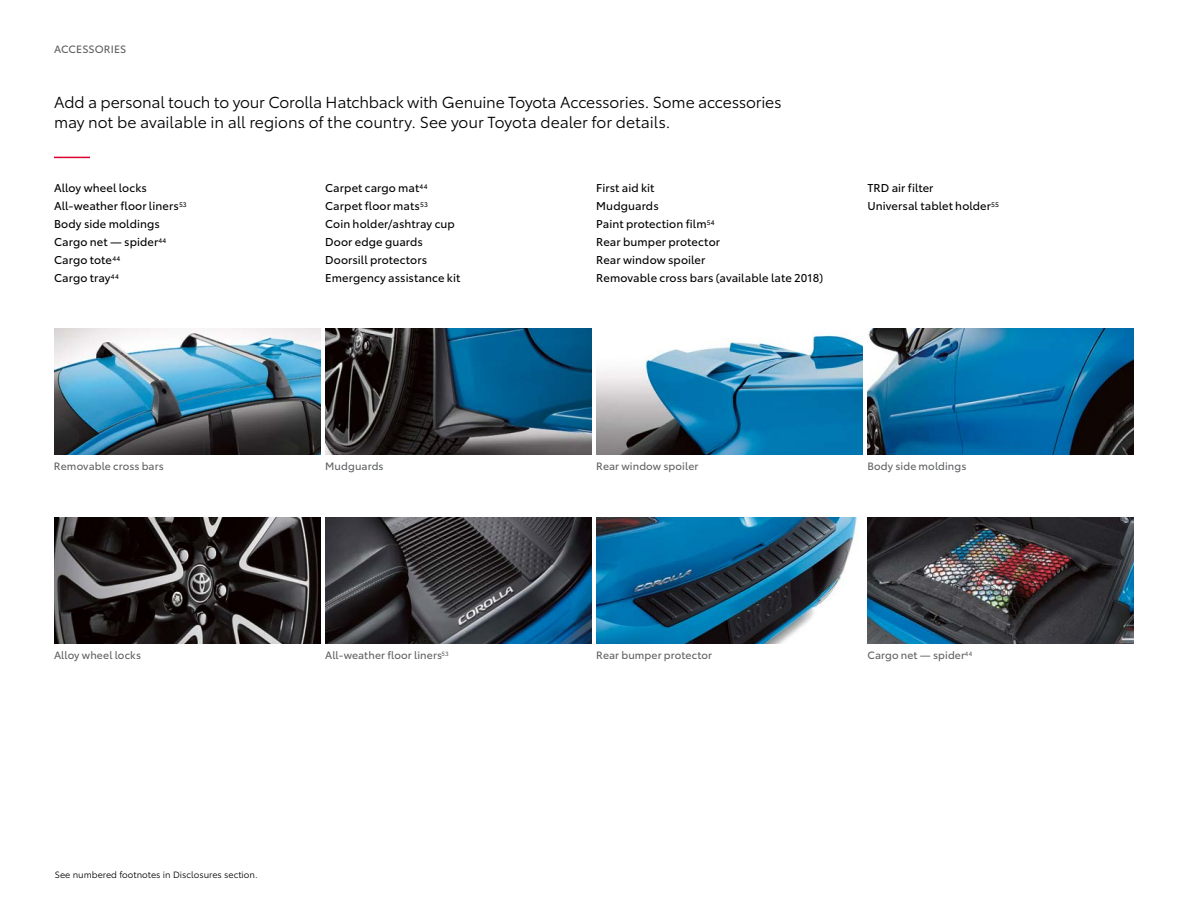
<style>
.page{position:relative;width:1188px;height:918px;background:#fff}
.page>*{position:absolute;margin:0;border:0;box-sizing:border-box;transform-origin:0 0}
.t1{font:15.75px/20.2px "Toyota Type";letter-spacing:-.01em;color:#000}
.t2{font:11.25px/18px "Toyota Type";letter-spacing:.01em;color:#000}
.t3{font:10.5px "Toyota Type";letter-spacing:.01em;color:#5f6062}
.t4{font:9px "Toyota Type";color:#000}
</style>
<div class="page">
<img style="left:54px;top:328px;width:267px;height:126px">
<img style="left:325px;top:328px;width:267px;height:126px">
<img style="left:596px;top:335px;width:267px;height:119px">
<img style="left:867px;top:328px;width:267px;height:126px">
<img style="left:54px;top:517px;width:267px;height:127px">
<img style="left:325px;top:517px;width:267px;height:127px">
<img style="left:596px;top:517px;width:261px;height:127px">
<img style="left:867px;top:517px;width:267px;height:127px">
<hr style="left:54px;top:157px;width:36px;height:1px;background:#dc002e">
<p class="t3" style="left:54px;top:41px;width:74px">ACCESSORIES</p>
<h1 class="t1" style="left:54px;top:91px;width:729px">Add a personal touch to your Corolla Hatchback with Genuine Toyota Accessories. Some accessories may not be available in all regions of the country. See your Toyota dealer for details.</h1>
<p class="t2" style="left:54px;top:178px;width:134px">Alloy wheel locks<br>All-weather floor liners<sup>53<br></sup>Body side moldings<br>Cargo net — spider<sup>44<br></sup>Cargo tote<sup>44<br></sup>Cargo tray<sup>44</sup></p>
<p class="t2" style="left:325px;top:178px;width:137px">Carpet cargo mat<sup>44<br></sup>Carpet floor mats<sup>53<br></sup>Coin holder/ashtray cup<br>Door edge guards<br>Doorsill protectors<br>Emergency assistance kit</p>
<p class="t2" style="left:596px;top:178px;width:229px">First aid kit<br>Mudguards<br>Paint protection film<sup>54<br></sup>Rear bumper protector<br>Rear window spoiler<br>Removable cross bars (available late 2018)</p>
<p class="t2" style="left:867px;top:178px;width:133px">TRD air filter<br>Universal tablet holder<sup>55</sup></p>
<p class="t3" style="left:54px;top:459px;width:111px">Removable cross bars</p>
<p class="t3" style="left:325px;top:459px;width:60px">Mudguards</p>
<p class="t3" style="left:596px;top:459px;width:104px">Rear window spoiler</p>
<p class="t3" style="left:867px;top:459px;width:101px">Body side moldings</p>
<p class="t3" style="left:54px;top:648px;width:89px">Alloy wheel locks</p>
<p class="t3" style="left:325px;top:648px;width:125px">All-weather floor liners<sup>53</sup></p>
<p class="t3" style="left:867px;top:648px;width:106px">Cargo net — spider<sup>44</sup></p>
<p class="t3" style="left:596px;top:648px;width:117px">Rear bumper protector</p>
<p class="t4" style="left:55px;top:868px;width:204px">See numbered footnotes in Disclosures section.</p>
</div>
